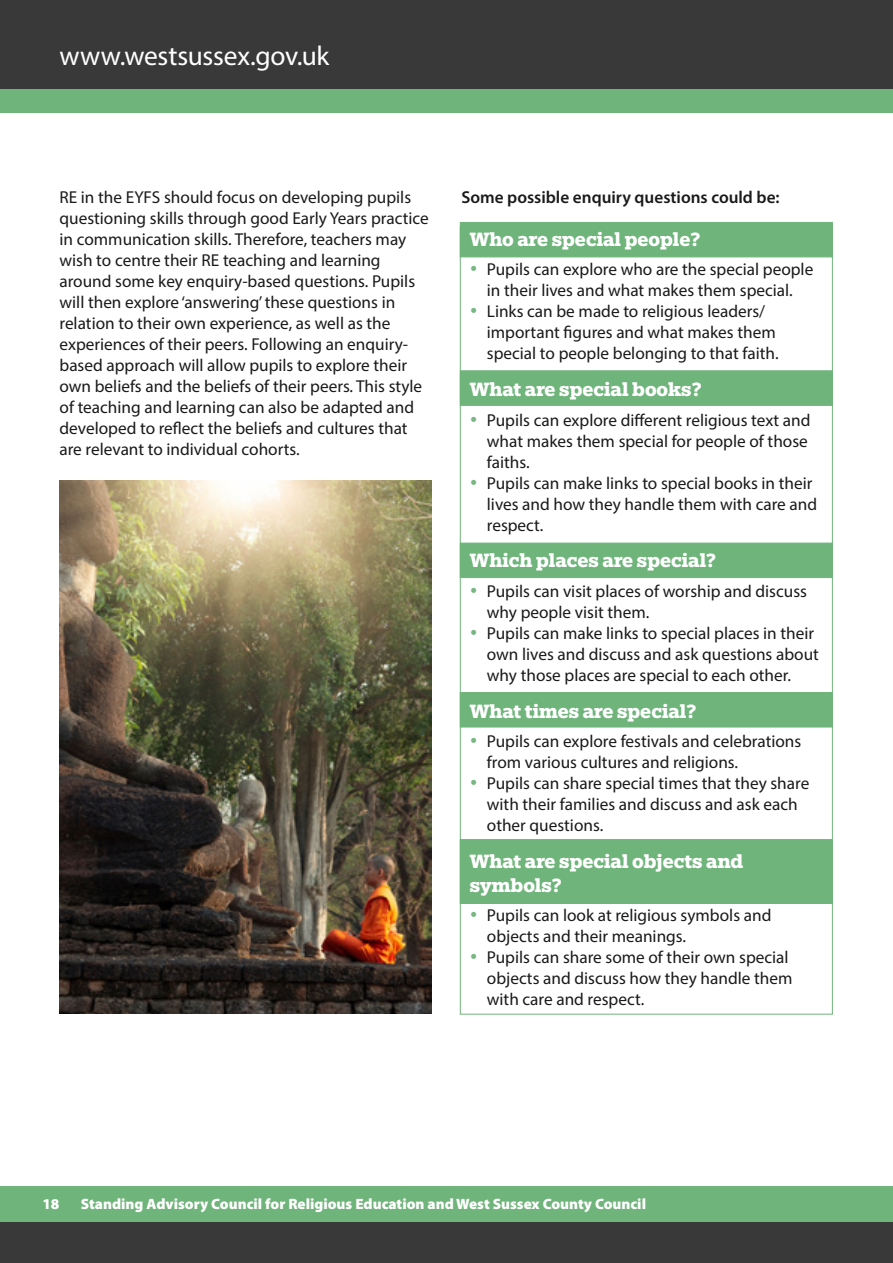
<style>
.page{position:relative;width:893px;height:1263px;background:#fff}
.page>*{position:absolute;margin:0;border:0;box-sizing:border-box;transform-origin:0 0}
.t1{font:27.45px "Myriad Pro";letter-spacing:-.01em;color:#fff}
.table_heads_rules{font:700 21px/24px "Egyptian Slate Pro";color:#fff}
.Myriad_Body_Text_P{font:17.25px/21px "Myriad Pro";color:#191919}
.Myriad_Body_Text_P-2{font:600 17.25px "Myriad Pro";color:#191919}
.t2{font:900 15px "Myriad Pro";color:#fff}
.t3{font:900 15px "Myriad Pro";letter-spacing:-.02em;color:#fff}
.s1{color:#77b780}
.s2{font-weight:400;color:#a5cca8}
.s3{font-weight:400}
</style>
<div class="page">
<div style="left:0;top:1222px;width:893px;height:41px;background:#393939"></div>
<div style="left:0;top:1186px;width:893px;height:36px;background:#6fb47b"></div>
<div style="left:0;top:87px;width:893px;height:26px;background:#6fb47b"></div>
<div style="left:0;top:0;width:893px;height:88px;background:#393939"></div>
<div style="left:460px;top:226px;width:373px;height:788px;background:#fff;border:1px solid #6fb47b"></div>
<div style="left:460px;top:222px;width:373px;height:35px;background:#6fb47b"></div>
<div style="left:460px;top:370px;width:373px;height:36px;background:#6fb47b;border:1px solid #6fb47b"></div>
<div style="left:460px;top:543px;width:373px;height:35px;background:#6fb47b"></div>
<div style="left:460px;top:692px;width:373px;height:35px;background:#6fb47b"></div>
<div style="left:460px;top:839px;width:373px;height:65px;background:#6fb47b"></div>
<hr style="left:461px;top:374px;width:372px;height:1px;background:#6fb47b">
<hr style="left:461px;top:404px;width:372px;height:1px;background:#6fb47b">
<img style="left:60px;top:481px;width:372px;height:532px">
<h1 class="t1" style="left:60px;top:39px;width:436px">www.westsussex.gov.uk/shortcut URL?</h1>
<p class="Myriad_Body_Text_P" style="left:60px;top:186px;width:371px">RE in the EYFS should focus on developing pupils questioning skills through good Early Years practice in communication skills. Therefore, teachers may wish to centre their RE teaching and learning around some key enquiry-based questions. Pupils will then explore ‘answering’ these questions in relation to their own experience, as well as the experiences of their peers. Following an enquiry&shy;based approach will allow pupils to explore their own beliefs and the beliefs of their peers. This style of teaching and learning can also be adapted and developed to reflect the beliefs and cultures that are relevant to individual cohorts.</p>
<p class="Myriad_Body_Text_P-2" style="left:461px;top:186px;width:320px">Some possible enquiry questions could be:</p>
<p class="table_heads_rules" style="left:470px;top:227px;width:232px">Who are special people?</p>
<p class="Myriad_Body_Text_P" style="left:470px;top:259px;width:345px;text-align:center"><span class="s1">•</span> Pupils can explore who are the special people in their lives and what makes them special.</p>
<p class="Myriad_Body_Text_P" style="left:487px;top:301px;width:293px;text-indent:-17px"><span class="s1">•</span> Links can be made to religious leaders/ important figures and what makes them special to people belonging to that faith.</p>
<p class="table_heads_rules" style="left:470px;top:377px;width:233px">What are special books?</p>
<p class="Myriad_Body_Text_P" style="left:487px;top:409px;width:325px;text-indent:-17px"><span class="s1">•</span> Pupils can explore different religious text and what makes them special for people of those faiths.</p>
<p class="Myriad_Body_Text_P" style="left:487px;top:472px;width:332px;text-indent:-17px"><span class="s1">•</span> Pupils can make links to special books in their lives and how they handle them with care and respect.</p>
<p class="table_heads_rules" style="left:470px;top:548px;width:248px">Which places are special?</p>
<p class="Myriad_Body_Text_P" style="left:487px;top:580px;width:322px;text-indent:-17px"><span class="s1">•</span> Pupils can visit places of worship and discuss why people visit them.</p>
<p class="Myriad_Body_Text_P" style="left:487px;top:622px;width:334px;text-indent:-17px"><span class="s1">•</span> Pupils can make links to special places in their own lives and discuss and ask questions about why those places are special to each other.</p>
<p class="table_heads_rules" style="left:470px;top:698px;width:228px">What times are special?</p>
<p class="Myriad_Body_Text_P" style="left:487px;top:730px;width:316px;text-indent:-17px"><span class="s1">•</span> Pupils can explore festivals and celebrations from various cultures and religions.</p>
<p class="Myriad_Body_Text_P" style="left:487px;top:772px;width:324px;text-indent:-17px"><span class="s1">•</span> Pupils can share special times that they share with their families and discuss and ask each other questions.</p>
<p class="table_heads_rules" style="left:470px;top:849px;width:275px">What are special objects and symbols?</p>
<p class="Myriad_Body_Text_P" style="left:487px;top:905px;width:286px;text-indent:-17px"><span class="s1">•</span> Pupils can look at religious symbols and objects and their meanings.</p>
<p class="Myriad_Body_Text_P" style="left:487px;top:947px;width:307px;text-indent:-17px"><span class="s1">•</span> Pupils can share some of their own special objects and discuss how they handle them with care and respect.</p>
<p class="t2" style="left:43px;top:1194px;width:19px">18</p>
<p class="t3" style="left:81px;top:1194px;width:131px">Title here <span class="s2">|</span> <span class="s3">Strapline</span></p>
<p class="t2" style="left:81px;top:1194px;width:567px">Standing Advisory Council for Religious Education and West Sussex County Council</p>
</div>
